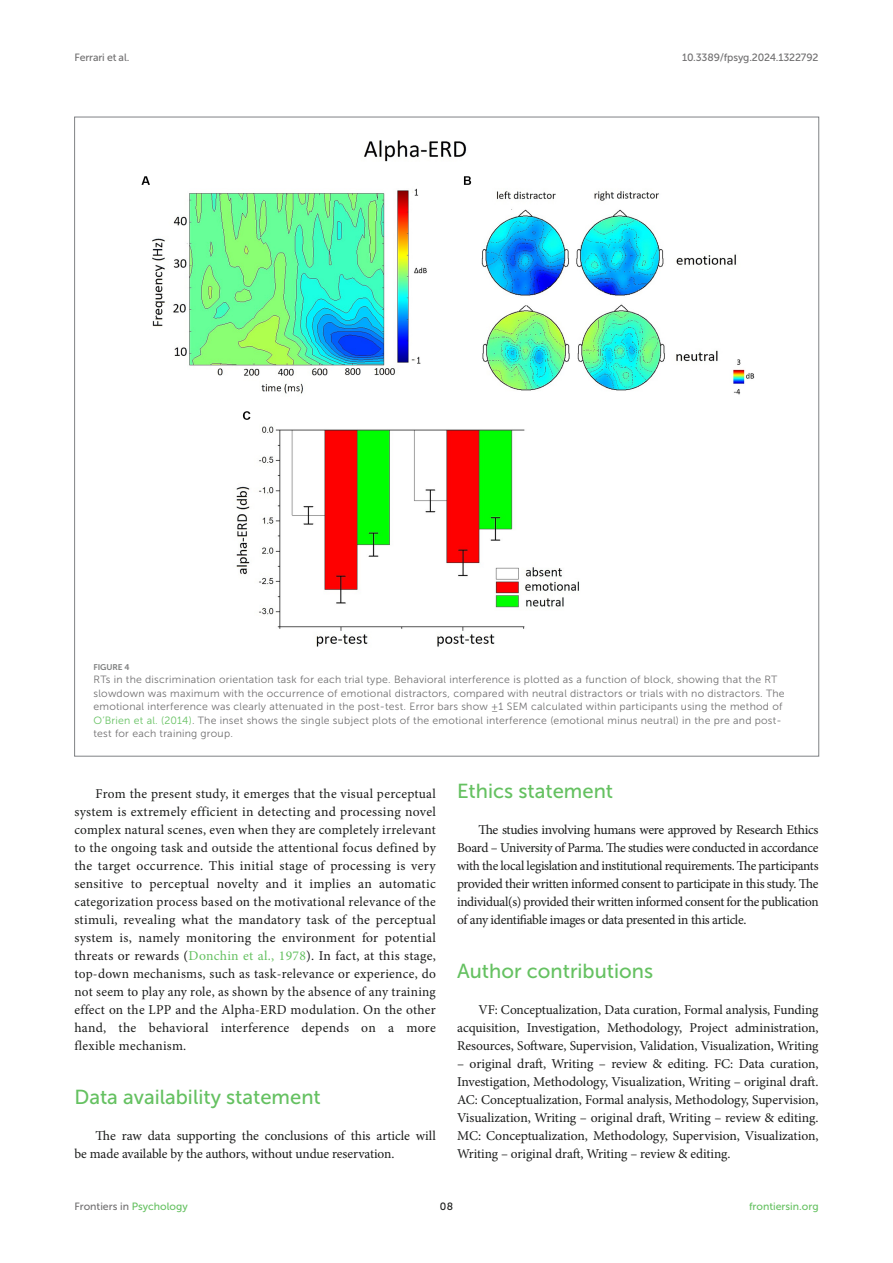
<style>
.page{position:relative;width:893px;height:1263px;background:#fff}
.page>*{position:absolute;margin:0;border:0;box-sizing:border-box;transform-origin:0 0}
.HEAD_1{font:20.25px "Museo Sans 500";color:#65c161}
.TEXT_FLUSH{font:13.5px/18px "Minion Pro";letter-spacing:-.01em;color:#1b1c1b;text-align:justify}
.TEXT{font:13.5px/18px "Minion Pro";letter-spacing:.02em;color:#1b1c1b;text-align:justify}
.FIG_LEG{font:10.5px/13.5px "Museo Sans 300";letter-spacing:.02em;color:#706f70}
.t1{font:10.5px "Museo Sans 500";letter-spacing:-.015em;color:#706f70}
.t2{font:10.5px "Museo Sans 500";color:#65c161}
.t3{font:10.5px "Museo Sans 500";color:#1b1c1b}
.FIG_HD{font:8.25px "Museo Sans 700";letter-spacing:-.01em;color:#7e7f7f}
.s1{color:#65c161}
</style>
<div class="page">
<img style="left:141px;top:140px;width:614px;height:507px">
<p class="t1" style="left:74px;top:51px;width:56px">Ferrari et al.</p>
<p class="t1" style="left:682px;top:51px;width:138px">10.3389/fpsyg.2024.1322792</p>
<p class="FIG_HD" style="left:94px;top:662px;width:37px">FIGURE 4</p>
<p class="FIG_LEG" style="left:94px;top:673px;width:693px">RTs in the discrimination orientation task for each trial type. Behavioral interference is plotted as a function of block, showing that the RT slowdown was maximum with the occurrence of emotional distractors, compared with neutral distractors or trials with no distractors. The emotional interference was clearly attenuated in the post-test. Error bars show ±1 SEM calculated within participants using the method of <span class="s1">O’Brien et al. (2014)</span>. The inset shows the single subject plots of the emotional interference (emotional minus neutral) in the pre and post&shy;test for each training group.</p>
<p class="TEXT" style="left:74px;top:785px;width:363px;text-indent:21px">From the present study, it emerges that the visual perceptual system is extremely efficient in detecting and processing novel complex natural scenes, even when they are completely irrelevant to the ongoing task and outside the attentional focus defined by the target occurrence. This initial stage of processing is very sensitive to perceptual novelty and it implies an automatic categorization process based on the motivational relevance of the stimuli, revealing what the mandatory task of the perceptual system is, namely monitoring the environment for potential threats or rewards (<span class="s1">Donchin et al., 1978</span>). In fact, at this stage, top-down mechanisms, such as task-relevance or experience, do not seem to play any role, as shown by the absence of any training effect on the LPP and the Alpha-ERD modulation. On the other hand, the behavioral interference depends on a more flexible mechanism.</p>
<p class="HEAD_1" style="left:74px;top:1086px;width:248px">Data availability statement</p>
<p class="TEXT_FLUSH" style="left:74px;top:1127px;width:363px;text-indent:21px">The raw data supporting the conclusions of this article will be made available by the authors, without undue reservation.</p>
<p class="HEAD_1" style="left:457px;top:780px;width:158px">Ethics statement</p>
<p class="TEXT_FLUSH" style="left:457px;top:821px;width:363px;text-indent:21px">The studies involving humans were approved by Research Ethics Board – University of Parma. The studies were conducted in accordance with the local legislation and institutional requirements. The participants provided their written informed consent to participate in this study. The individual(s) provided their written informed consent for the publication of any identifiable images or data presented in this article.</p>
<p class="HEAD_1" style="left:457px;top:960px;width:197px">Author contributions</p>
<p class="TEXT_FLUSH" style="left:457px;top:1001px;width:363px;text-indent:21px">VF: Conceptualization, Data curation, Formal analysis, Funding acquisition, Investigation, Methodology, Project administration, Resources, Software, Supervision, Validation, Visualization, Writing</p>
<p class="TEXT_FLUSH" style="left:457px;top:1055px;width:363px">– original draft, Writing – review &amp; editing. FC: Data curation, Investigation, Methodology, Visualization, Writing – original draft.<br>AC: Conceptualization, Formal analysis, Methodology, Supervision, Visualization, Writing – original draft, Writing – review &amp; editing.<br>MC: Conceptualization, Methodology, Supervision, Visualization, Writing – original draft, Writing – review &amp; editing.</p>
<p class="t1" style="left:74px;top:1200px;width:115px">Frontiers in <span class="s1">Psychology</span></p>
<p class="t3" style="left:440px;top:1200px;width:15px">08</p>
<p class="t2" style="left:749px;top:1200px;width:71px">frontiersin.org</p>
</div>
